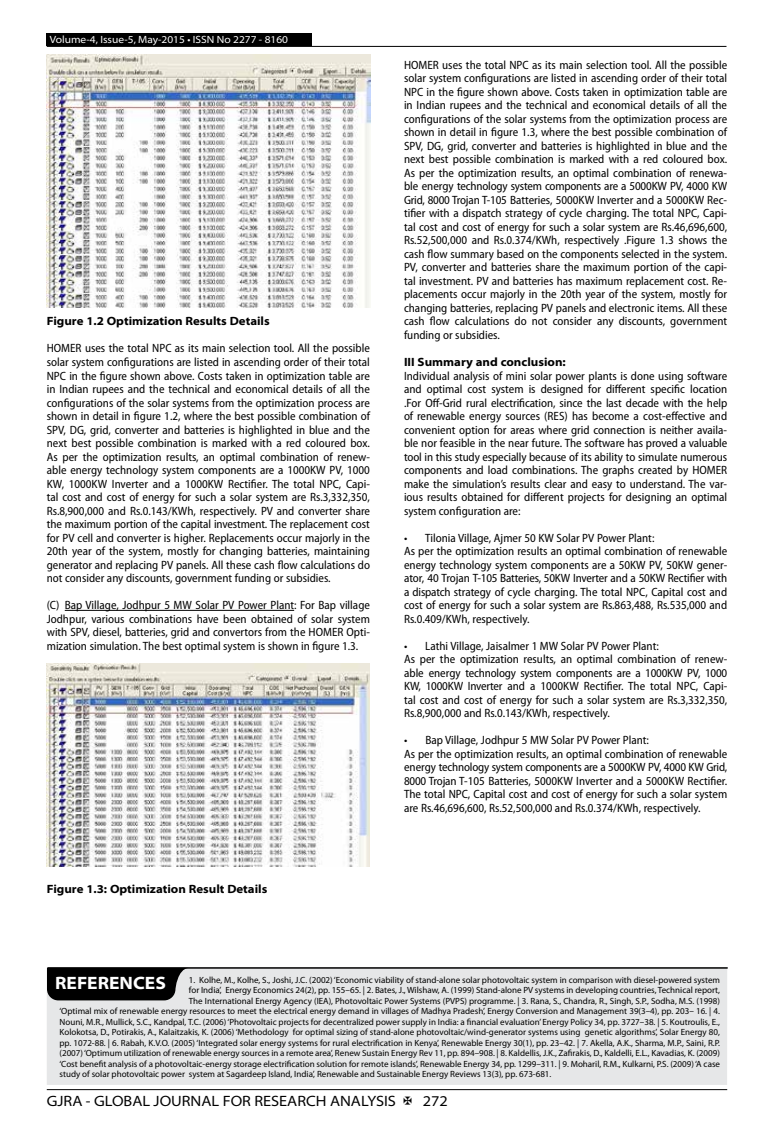
<style>
.page{position:relative;width:774px;height:1136px;background:#fff}
.page>*{position:absolute;margin:0;border:0;box-sizing:border-box;transform-origin:0 0}
.t1{font:700 semi-expanded 18px "Myriad Pro";color:#fff}
.t2{font:semi-expanded 15px "Myriad Pro";color:#000}
.t3{font:semi-condensed 12px/13.5px "Myriad Pro";color:#000;text-align:justify}
.t4{font:700 semi-expanded 12px "Myriad Pro";color:#000}
.t5{font:semi-expanded 10.5px "Myriad Pro";color:#fff}
.t6{font:9px "Myriad Pro";color:#000}
</style>
<div class="page">
<hr style="left:47px;top:1089px;width:680px;height:1px;background:#000">
<div style="left:47px;top:33px;width:265px;height:13px;background:#000"></div>
<hr style="left:47px;top:46px;width:679px;height:1px;background:#000">
<hr style="left:65px;top:610px;width:229px;height:1px;background:#000">
<img style="left:47px;top:55px;width:323px;height:253px">
<img style="left:47px;top:663px;width:323px;height:203px">
<div style="left:47px;top:967px;width:680px;height:117px;background:#e6e7e8"></div>
<hr style="left:48px;top:967px;width:679px;height:1px;background:#000">
<svg style="left:47px;top:967px;width:142px;height:33px;background:#151515"></svg>
<p class="t5" style="left:50px;top:34px;width:240px">Volume-4, Issue-5, May-2015 • ISSN No 2277 - 8160</p>
<p class="t4" style="left:47px;top:314px;width:224px">Figure 1.2 Optimization Results Details</p>
<p class="t3" style="left:47px;top:342px;width:325px">HOMER uses the total NPC as its main selection tool. All the possible solar system configurations are listed in ascending order of their total NPC in the figure shown above. Costs taken in optimization table are in Indian rupees and the technical and economical details of all the configurations of the solar systems from the optimization process are shown in detail in figure 1.2, where the best possible combination of SPV, DG, grid, converter and batteries is highlighted in blue and the next best possible combination is marked with a red coloured box.<br>As per the optimization results, an optimal combination of renew&shy;able energy technology system components are a 1000KW PV, 1000<br>KW, 1000KW Inverter and a 1000KW Rectifier. The total NPC, Capi&shy;tal cost and cost of energy for such a solar system are Rs.3,332,350, Rs.8,900,000 and Rs.0.143/KWh, respectively. PV and converter share the maximum portion of the capital investment. The replacement cost for PV cell and converter is higher. Replacements occur majorly in the 20th year of the system, mostly for changing batteries, maintaining generator and replacing PV panels. All these cash flow calculations do not consider any discounts, government funding or subsidies.</p>
<p class="t3" style="left:47px;top:598px;width:325px">(C) Bap Village, Jodhpur 5 MW Solar PV Power Plant: For Bap village Jodhpur, various combinations have been obtained of solar system with SPV, diesel, batteries, grid and convertors from the HOMER Opti&shy;mization simulation. The best optimal system is shown in figure 1.3.</p>
<p class="t4" style="left:47px;top:881px;width:222px">Figure 1.3: Optimization Result Details</p>
<p class="t3" style="left:404px;top:58px;width:325px">HOMER uses the total NPC as its main selection tool. All the possible solar system configurations are listed in ascending order of their total NPC in the figure shown above. Costs taken in optimization table are in Indian rupees and the technical and economical details of all the configurations of the solar systems from the optimization process are shown in detail in figure 1.3, where the best possible combination of SPV, DG, grid, converter and batteries is highlighted in blue and the next best possible combination is marked with a red coloured box.<br>As per the optimization results, an optimal combination of renewa&shy;ble energy technology system components are a 5000KW PV, 4000 KW Grid, 8000 Trojan T-105 Batteries, 5000KW Inverter and a 5000KW Rec&shy;tifier with a dispatch strategy of cycle charging. The total NPC, Capi&shy;tal cost and cost of energy for such a solar system are Rs.46,696,600, Rs.52,500,000 and Rs.0.374/KWh, respectively .Figure 1.3 shows the cash flow summary based on the components selected in the system.<br>PV, converter and batteries share the maximum portion of the capi&shy;tal investment. PV and batteries has maximum replacement cost. Re&shy;placements occur majorly in the 20th year of the system, mostly for changing batteries, replacing PV panels and electronic items. All these cash flow calculations do not consider any discounts, government funding or subsidies.</p>
<p class="t4" style="left:404px;top:355px;width:163px">III Summary and conclusion:</p>
<p class="t3" style="left:404px;top:369px;width:325px">Individual analysis of mini solar power plants is done using software and optimal cost system is designed for different specific location .For Off-Grid rural electrification, since the last decade with the help of renewable energy sources (RES) has become a cost-effective and convenient option for areas where grid connection is neither availa&shy;ble nor feasible in the near future. The software has proved a valuable tool in this study especially because of its ability to simulate numerous components and load combinations. The graphs created by HOMER make the simulation’s results clear and easy to understand. The var&shy;ious results obtained for different projects for designing an optimal system configuration are:</p>
<p class="t3" style="left:404px;top:531px;width:325px;text-align:left">• Tilonia Village, Ajmer 50 KW Solar PV Power Plant:<br>As per the optimization results an optimal combination of renewable energy technology system components are a 50KW PV, 50KW gener&shy;ator, 40 Trojan T-105 Batteries, 50KW Inverter and a 50KW Rectifier with a dispatch strategy of cycle charging. The total NPC, Capital cost and cost of energy for such a solar system are Rs.863,488, Rs.535,000 and Rs.0.409/KWh, respectively.</p>
<p class="t3" style="left:404px;top:639px;width:325px;text-align:left">• Lathi Village, Jaisalmer 1 MW Solar PV Power Plant:<br>As per the optimization results, an optimal combination of renew&shy;able energy technology system components are a 1000KW PV, 1000<br>KW, 1000KW Inverter and a 1000KW Rectifier. The total NPC, Capi&shy;tal cost and cost of energy for such a solar system are Rs.3,332,350, Rs.8,900,000 and Rs.0.143/KWh, respectively.</p>
<p class="t3" style="left:404px;top:733px;width:325px;text-align:left">• Bap Village, Jodhpur 5 MW Solar PV Power Plant:<br>As per the optimization results, an optimal combination of renewable energy technology system components are a 5000KW PV, 4000 KW Grid, 8000 Trojan T-105 Batteries, 5000KW Inverter and a 5000KW Rectifier.<br>The total NPC, Capital cost and cost of energy for such a solar system are Rs.46,696,600, Rs.52,500,000 and Rs.0.374/KWh, respectively.</p>
<h1 class="t1" style="left:55px;top:972px;width:112px">REFERENCES</h1>
<p class="t6" style="left:189px;top:974px;width:533px">1. Kolhe, M., Kolhe, S., Joshi, J.C. (2002) ‘Economic viability of stand-alone solar photovoltaic system in comparison with diesel-powered system</p>
<p class="t6" style="left:189px;top:985px;width:533px">for India’, Energy Economics 24(2), pp. 155–65. | 2. Bates, J., Wilshaw, A. (1999) Stand-alone PV systems in developing countries, Technical report,</p>
<p class="t6" style="left:189px;top:995px;width:533px">The International Energy Agency (IEA), Photovoltaic Power Systems (PVPS) programme. | 3. Rana, S., Chandra, R., Singh, S.P., Sodha, M.S. (1998)</p>
<p class="t6" style="left:60px;top:1006px;width:662px">‘Optimal mix of renewable energy resources to meet the electrical energy demand in villages of Madhya Pradesh’, Energy Conversion and Management 39(3–4), pp. 203– 16. | 4.</p>
<p class="t6" style="left:60px;top:1016px;width:662px">Nouni, M.R., Mullick, S.C., Kandpal, T.C. (2006) ‘Photovoltaic projects for decentralized power supply in India: a financial evaluation’ Energy Policy 34, pp. 3727–38. | 5. Koutroulis, E.,</p>
<p class="t6" style="left:60px;top:1027px;width:662px">Kolokotsa, D., Potirakis, A., Kalaitzakis, K. (2006) ‘Methodology for optimal sizing of stand-alone photovoltaic/wind-generator systems using genetic algorithms’, Solar Energy 80,</p>
<p class="t6" style="left:60px;top:1037px;width:662px">pp. 1072-88. | 6. Rabah, K.V.O. (2005) ‘Integrated solar energy systems for rural electrification in Kenya’, Renewable Energy 30(1), pp. 23–42. | 7. Akella, A.K., Sharma, M.P., Saini, R.P.</p>
<p class="t6" style="left:60px;top:1048px;width:662px">(2007) ‘Optimum utilization of renewable energy sources in a remote area’, Renew Sustain Energy Rev 11, pp. 894–908. | 8. Kaldellis, J.K., Zafirakis, D., Kaldelli, E.L., Kavadias, K. (2009)</p>
<p class="t6" style="left:60px;top:1058px;width:662px">‘Cost benefit analysis of a photovoltaic-energy storage electrification solution for remote islands’, Renewable Energy 34, pp. 1299–311. | 9. Moharil, R.M., Kulkarni, P.S. (2009) ‘A case</p>
<p class="t6" style="left:60px;top:1069px;width:493px">study of solar photovoltaic power system at Sagardeep Island, India’, Renewable and Sustainable Energy Reviews 13(3), pp. 673-681.</p>
<p class="t2" style="left:47px;top:1092px;width:351px">GJRA - GLOBAL JOURNAL FOR RESEARCH ANALYSIS</p>
<p class="t2" style="left:423px;top:1092px;width:27px">272</p>
</div>
